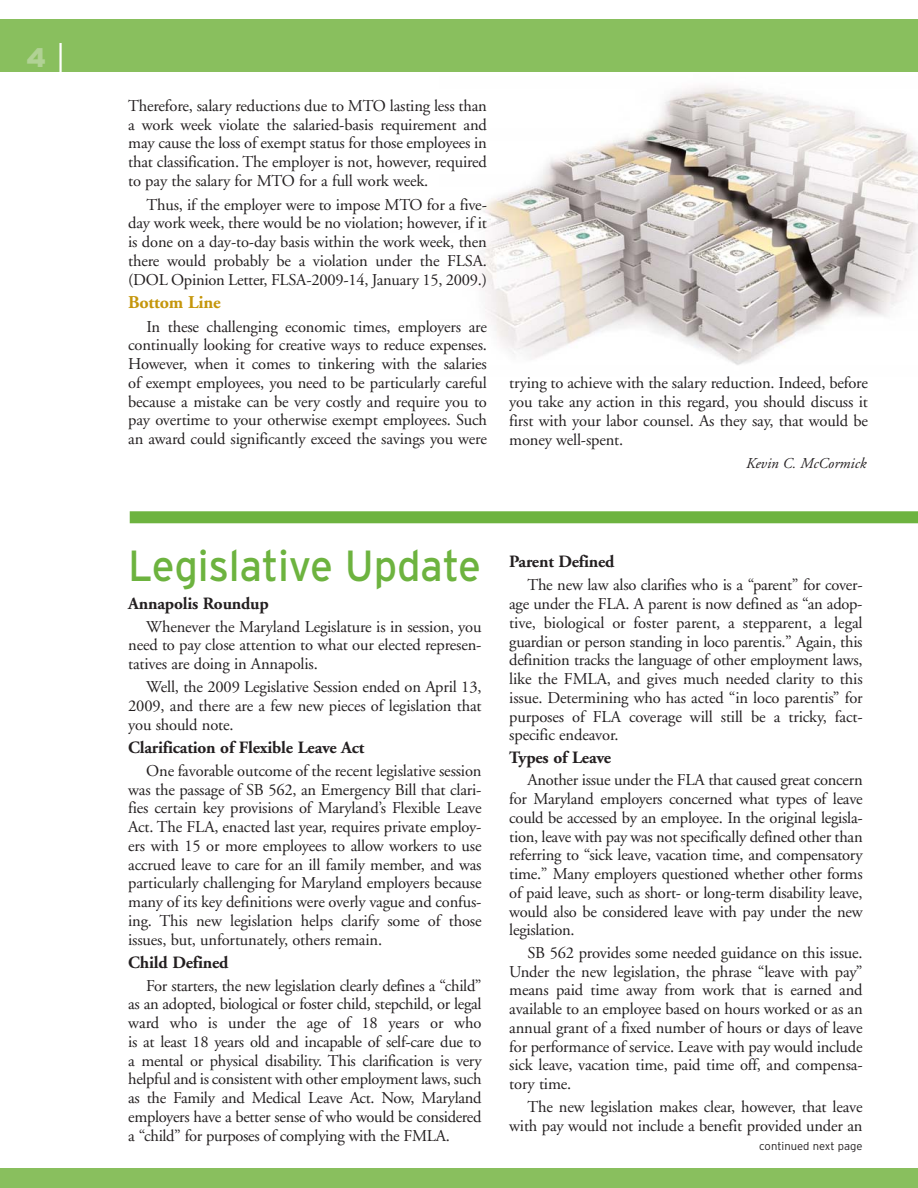
<style>
.page{position:relative;width:918px;height:1188px;background:#fff}
.page>*{position:absolute;margin:0;border:0;box-sizing:border-box;transform-origin:0 0}
.t1{font:43.5px "Interstate";letter-spacing:-.005em;color:#6db33f;scale:.95 1}
.t2{font:900 27px "Interstate";color:#b1d295}
.t3{font:700 18px "Adobe Garamond";letter-spacing:-.01em;color:#c5960b}
.t4{font:700 17.25px "Adobe Garamond";letter-spacing:-.01em;color:#231f20}
.t5{font:16.5px/18.8px "Adobe Garamond";letter-spacing:-.01em;color:#231f20;text-align:justify}
.t6{font:italic 15px "Adobe Garamond";color:#231f20}
.t7{font:300 11.25px "Interstate";color:#231f20}
.s1{font-weight:300;font-size:30px;color:#fff}
</style>
<div class="page">
<img style="left:479px;top:86px;width:439px;height:279px">
<div style="left:130px;top:511px;width:788px;height:12px;background:#6db33f"></div>
<div style="left:0;top:19px;width:918px;height:52px;background:#89bf5e"></div>
<div style="left:0;top:1168px;width:918px;height:20px;background:#89bf5e"></div>
<h2 class="t2" style="left:26px;top:47px;width:40px">4 <span class="s1">|</span></h2>
<p class="t5" style="left:128px;top:98px;width:360px">Therefore, salary reductions due to MTO lasting less than a work week violate the salaried-basis requirement and may cause the loss of exempt status for those employees in that classification. The employer is not, however, required to pay the salary for MTO for a full work week.</p>
<p class="t5" style="left:128px;top:196px;width:360px;text-indent:18px">Thus, if the employer were to impose MTO for a five&shy;day work week, there would be no violation; however, if it is done on a day-to-day basis within the work week, then there would probably be a violation under the FLSA. (DOL Opinion Letter, FLSA-2009-14, January 15, 2009.)</p>
<p class="t3" style="left:128px;top:295px;width:94px">Bottom Line</p>
<p class="t5" style="left:128px;top:319px;width:360px;text-indent:18px">In these challenging economic times, employers are continually looking for creative ways to reduce expenses.<br>However, when it comes to tinkering with the salaries of exempt employees, you need to be particularly careful because a mistake can be very costly and require you to pay overtime to your otherwise exempt employees. Such an award could significantly exceed the savings you were</p>
<p class="t5" style="left:509px;top:375px;width:360px">trying to achieve with the salary reduction. Indeed, before you take any action in this regard, you should discuss it first with your labor counsel. As they say, that would be money well-spent.</p>
<p class="t6" style="left:746px;top:457px;width:122px">Kevin C. McCormick</p>
<h1 class="t1" style="left:128px;top:549px;width:373px">Legislative Update</h1>
<p class="t4" style="left:128px;top:596px;width:142px">Annapolis Roundup</p>
<p class="t5" style="left:128px;top:619px;width:355px;text-indent:18px">Whenever the Maryland Legislature is in session, you need to pay close attention to what our elected represen&shy;tatives are doing in Annapolis.</p>
<p class="t5" style="left:128px;top:679px;width:355px;text-indent:18px">Well, the 2009 Legislative Session ended on April 13, 2009, and there are a few new pieces of legislation that you should note.</p>
<p class="t4" style="left:128px;top:740px;width:238px">Clarification of Flexible Leave Act</p>
<p class="t5" style="left:128px;top:763px;width:355px;text-indent:18px">One favorable outcome of the recent legislative session was the passage of SB 562, an Emergency Bill that clari&shy;fies certain key provisions of Maryland’s Flexible Leave Act. The FLA, enacted last year, requires private employ&shy;ers with 15 or more employees to allow workers to use accrued leave to care for an ill family member, and was particularly challenging for Maryland employers because many of its key definitions were overly vague and confus&shy;ing. This new legislation helps clarify some of those issues, but, unfortunately, others remain.</p>
<p class="t4" style="left:128px;top:955px;width:102px">Child Defined</p>
<p class="t5" style="left:128px;top:978px;width:355px;text-indent:18px">For starters, the new legislation clearly defines a “child” as an adopted, biological or foster child, stepchild, or legal ward who is under the age of 18 years or who is at least 18 years old and incapable of self-care due to a mental or physical disability. This clarification is very helpful and is consistent with other employment laws, such as the Family and Medical Leave Act. Now, Maryland employers have a better sense of who would be considered a “child” for purposes of complying with the FMLA.</p>
<p class="t4" style="left:509px;top:555px;width:107px">Parent Defined</p>
<p class="t5" style="left:509px;top:577px;width:355px;text-indent:18px">The new law also clarifies who is a “parent” for cover&shy;age under the FLA. A parent is now defined as “an adop&shy;tive, biological or foster parent, a stepparent, a legal guardian or person standing in loco parentis.” Again, this definition tracks the language of other employment laws, like the FMLA, and gives much needed clarity to this issue. Determining who has acted “in loco parentis” for purposes of FLA coverage will still be a tricky, fact&shy;specific endeavor.</p>
<p class="t4" style="left:509px;top:751px;width:103px">Types of Leave</p>
<p class="t5" style="left:509px;top:772px;width:355px;text-indent:18px">Another issue under the FLA that caused great concern for Maryland employers concerned what types of leave could be accessed by an employee. In the original legisla&shy;tion, leave with pay was not specifically defined other than referring to “sick leave, vacation time, and compensatory time.” Many employers questioned whether other forms of paid leave, such as short- or long-term disability leave, would also be considered leave with pay under the new legislation.</p>
<p class="t5" style="left:509px;top:945px;width:355px;text-indent:18px">SB 562 provides some needed guidance on this issue.<br>Under the new legislation, the phrase “leave with pay” means paid time away from work that is earned and available to an employee based on hours worked or as an annual grant of a fixed number of hours or days of leave for performance of service. Leave with pay would include sick leave, vacation time, paid time off, and compensa&shy;tory time.</p>
<p class="t5" style="left:509px;top:1099px;width:355px;text-align:right">The new legislation makes clear, however, that leave with pay would not include a benefit provided under an</p>
<p class="t7" style="left:759px;top:1142px;width:105px">continued next page</p>
</div>
